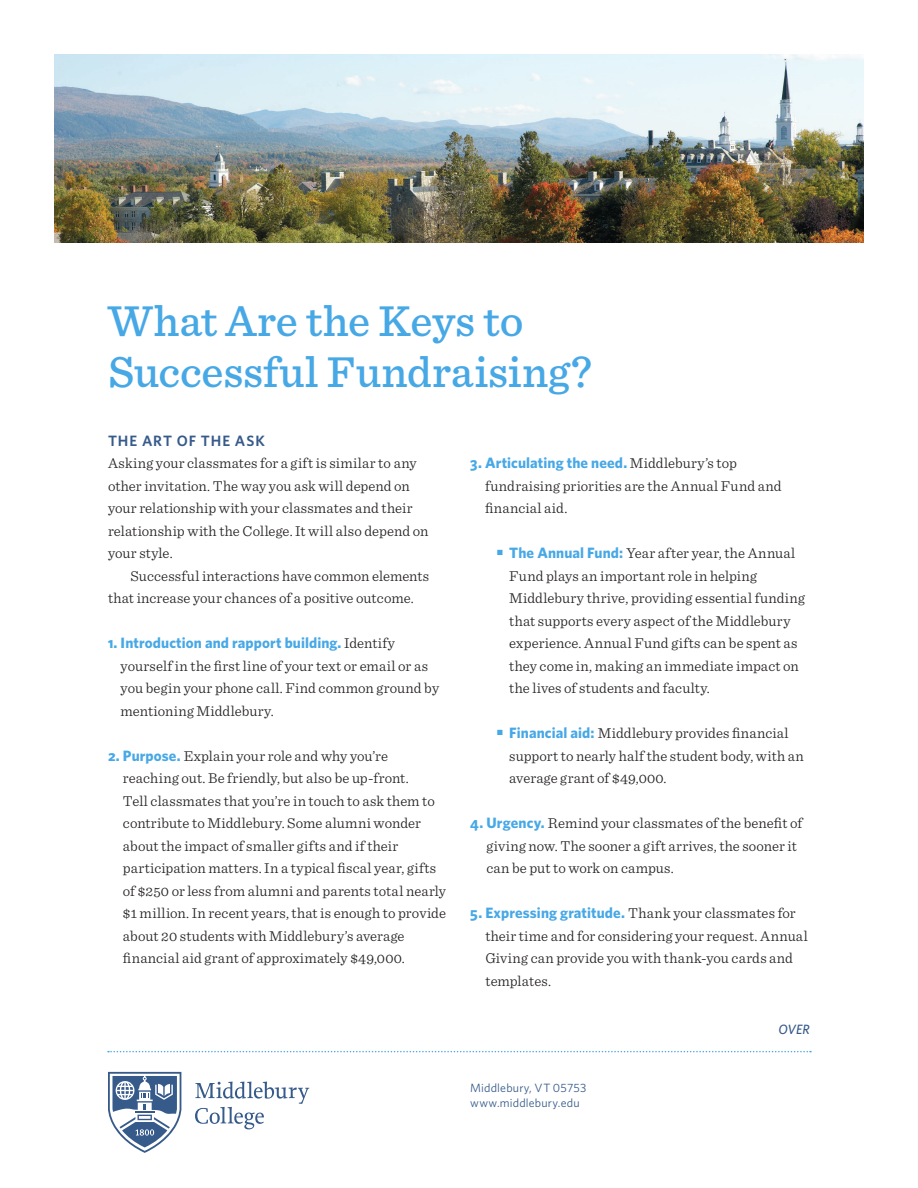
<style>
.page{position:relative;width:918px;height:1188px;background:#fff}
.page>*{position:absolute;margin:0;border:0;box-sizing:border-box;transform-origin:0 0}
.t1{font:500 45px/51px "Sentinel";color:#47a8e6}
.Body_Text{font:300 15px/22.5px "Sentinel";letter-spacing:.01em;color:#231f20}
.Body_Text-2{font:600 15px "Whitney";letter-spacing:.065em;color:#365a8a}
.t2{font:italic 500 13.5px "Whitney";color:#365a8a}
.t3{font:12px "Whitney";letter-spacing:.015em;color:#365a8a}
.s1{font-family:"Whitney";font-weight:700;color:#47a8e6}
</style>
<div class="page">
<svg style="left:195px;top:1082px;width:114px;height:47px"></svg>
<svg style="left:108px;top:1072px;width:73px;height:81px"></svg>
<svg style="left:108px;top:1051px;width:703px;height:1px"></svg>
<img style="left:54px;top:54px;width:810px;height:189px">
<p class="t1" style="left:108px;top:293px;width:485px">What Are the Keys to<br>Successful Fundraising?</p>
<p class="Body_Text-2" style="left:108px;top:430px;width:158px">THE ART OF THE ASK</p>
<p class="Body_Text" style="left:108px;top:451px;width:322px">Asking your classmates for a gift is similar to any other invitation. The way you ask will depend on your relationship with your classmates and their relationship with the College. It will also depend on your style.</p>
<p class="Body_Text" style="left:108px;top:563px;width:323px;text-indent:22px">Successful interactions have common elements that increase your chances of a positive outcome.</p>
<p class="Body_Text" style="left:121px;top:631px;width:320px;text-indent:-13px"><span class="s1">1. Introduction and rapport building.</span> Identify yourself in the first line of your text or email or as you begin your phone call. Find common ground by mentioning Middlebury.</p>
<p class="Body_Text" style="left:123px;top:743px;width:325px;text-indent:-15px"><span class="s1">2. Purpose.</span> Explain your role and why you’re reaching out. Be friendly, but also be up-front.<br>Tell classmates that you’re in touch to ask them to contribute to Middlebury. Some alumni wonder about the impact of smaller gifts and if their participation matters. In a typical fiscal year, gifts of $250 or less from alumni and parents total nearly $1 million. In recent years, that is enough to provide about 20 students with Middlebury’s average financial aid grant of approximately $49,000.</p>
<p class="Body_Text" style="left:485px;top:451px;width:298px;text-indent:-15px"><span class="s1">3. Articulating the need.</span> Middlebury’s top fundraising priorities are the Annual Fund and financial aid.</p>
<p class="Body_Text" style="left:509px;top:541px;width:297px;text-indent:-12px"><sup>■</sup> <span class="s1">The Annual Fund:</span> Year after year, the Annual Fund plays an important role in helping Middlebury thrive, providing essential funding that supports every aspect of the Middlebury experience. Annual Fund gifts can be spent as they come in, making an immediate impact on the lives of students and faculty.</p>
<p class="Body_Text" style="left:509px;top:721px;width:296px;text-indent:-12px"><sup>■</sup> <span class="s1">Financial aid:</span> Middlebury provides financial support to nearly half the student body, with an average grant of $49,000.</p>
<p class="Body_Text" style="left:486px;top:811px;width:317px;text-indent:-16px"><span class="s1">4. Urgency.</span> Remind your classmates of the benefit of giving now. The sooner a gift arrives, the sooner it can be put to work on campus.</p>
<p class="Body_Text" style="left:485px;top:901px;width:324px;text-indent:-15px"><span class="s1">5. Expressing gratitude.</span> Thank your classmates for their time and for considering your request. Annual Giving can provide you with thank-you cards and templates.</p>
<p class="t2" style="left:778px;top:1020px;width:33px">OVER</p>
<p class="t3" style="left:470px;top:1080px;width:118px">Middlebury, VT 05753</p>
<p class="t3" style="left:470px;top:1095px;width:111px">www.middlebury.edu</p>
</div>
